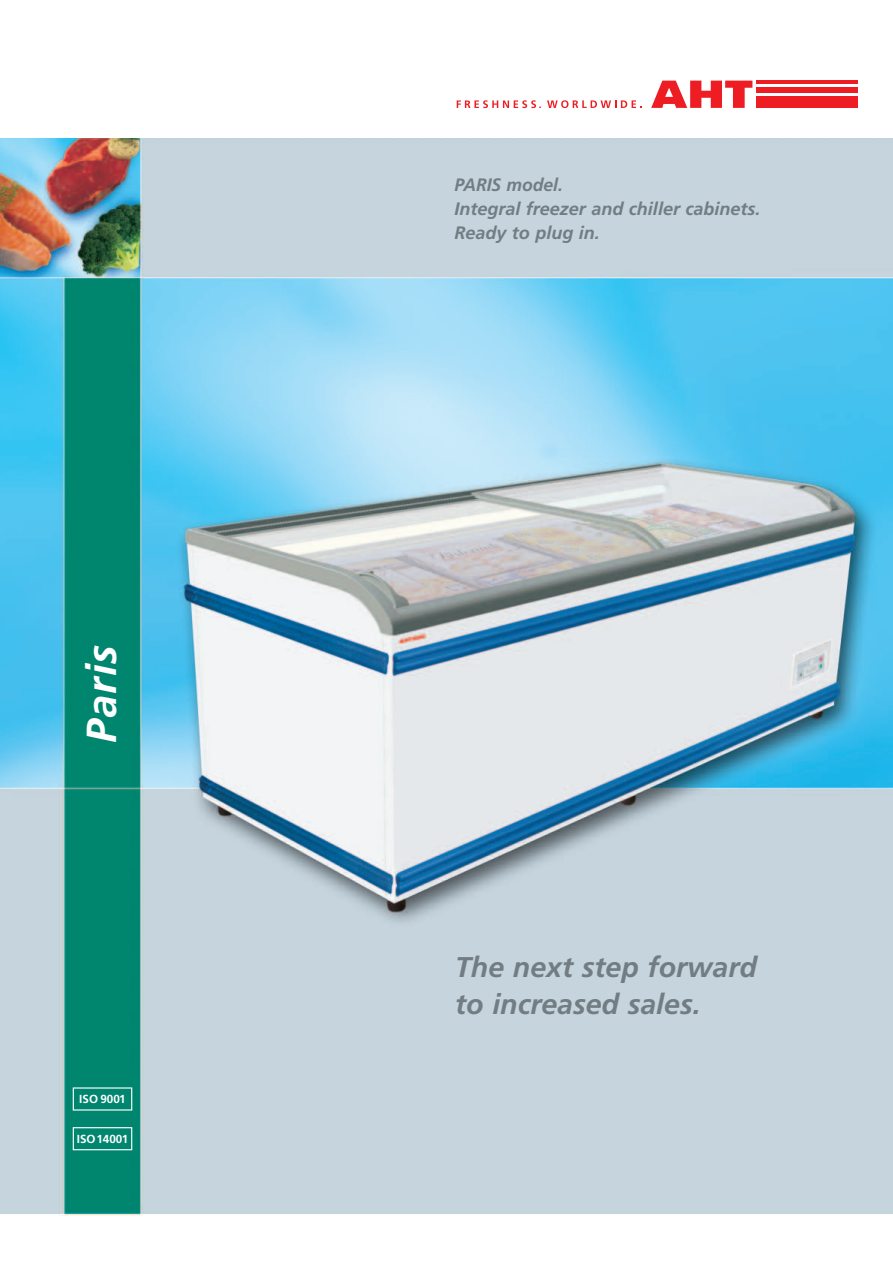
<style>
.page{position:relative;width:893px;height:1262px;background:#fff}
.page>*{position:absolute;margin:0;border:0;box-sizing:border-box;transform-origin:0 0}
.t1{font:italic 700 42px "Frutiger";color:#fff}
.t2{font:italic 700 28.5px/37.5px "Frutiger";color:#717d83}
.t3{font:italic 700 18px/24px "Frutiger";color:#717d83}
.t4{font:700 11.7px "Frutiger";color:#fff}
.t5{font:700 10.8px "Frutiger";color:#ee1d23}
</style>
<div class="page">
<img style="left:0;top:139px;width:892px;height:1076px">
<div style="left:73px;top:1127px;width:59px;height:23px;border:1px solid #fff"></div>
<svg style="left:651px;top:81px;width:101px;height:27px"></svg>
<div style="left:755px;top:88px;width:102px;height:5px;background:#ee1d23"></div>
<div style="left:755px;top:97px;width:102px;height:11px;background:#ee1d23"></div>
<hr style="left:755px;top:81px;width:102px;height:3px;background:#ee1d23">
<svg style="left:456px;top:100px;width:80px;height:8px"></svg>
<svg style="left:547px;top:100px;width:95px;height:8px"></svg>
<h1 class="t1" style="left:85px;top:743px;width:100px;rotate:-90deg">Paris</h1>
<p class="t4" style="left:79px;top:1094px;width:48px">ISO 9001</p>
<p class="t4" style="left:77px;top:1134px;width:53px">ISO14001</p>
<p class="t5" style="left:539px;top:100px;width:4px">.</p>
<p class="t3" style="left:454px;top:174px;width:308px">PARIS model.<br>Integral freezer and chiller cabinets.<br>Ready to plug in.</p>
<h2 class="t2" style="left:455px;top:950px;width:303px">The next step forward to increased sales.</h2>
</div>
